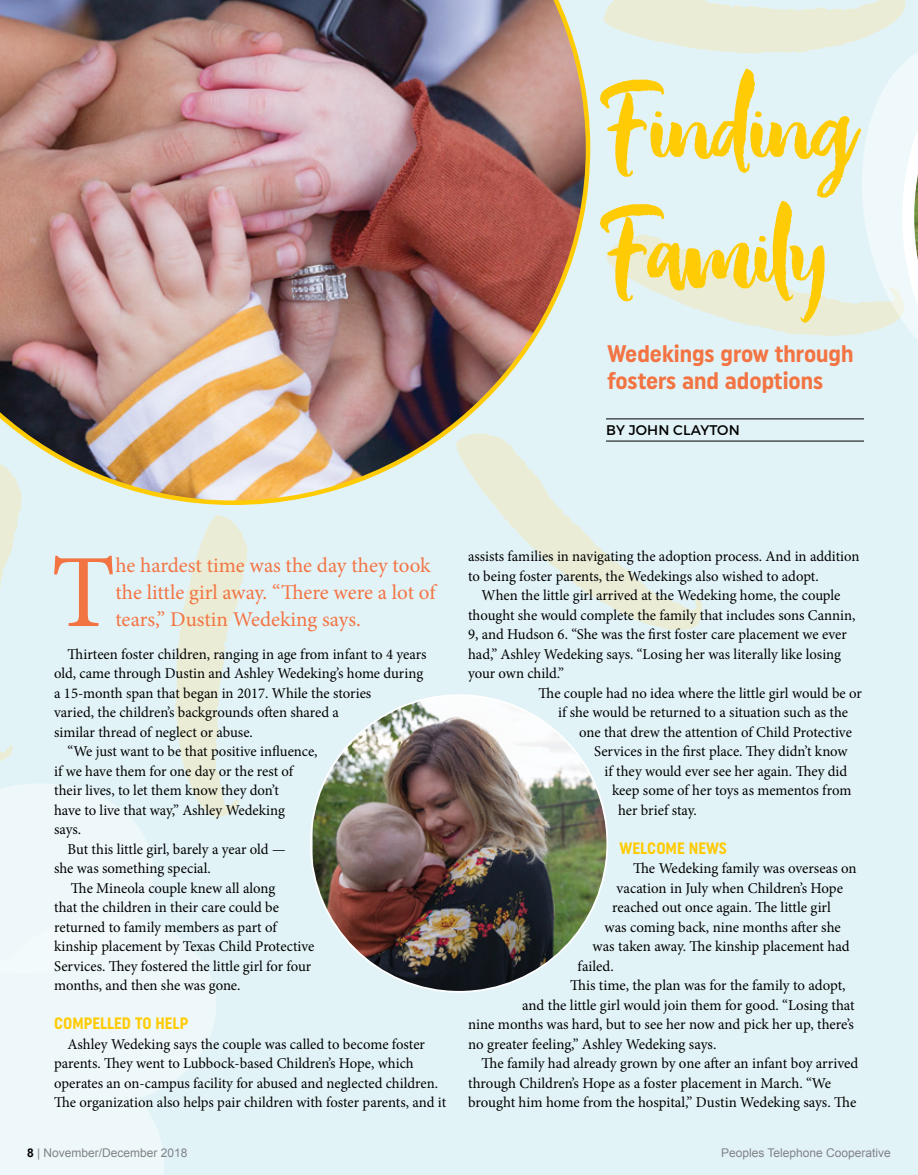
<style>
.page{position:relative;width:918px;height:1175px;background:#fff}
.page>*{position:absolute;margin:0;border:0;box-sizing:border-box;transform-origin:0 0}
.t1{font:135px/124.5px "Brushfire";letter-spacing:.01em;color:#ffcb05}
.t2{font:104.1px "Minion Pro";color:#f37443}
.t3{font:700 24px/27px "Uniform Condensed";color:#f37443}
.t4{font:21px/27px "Minion Pro";letter-spacing:-.005em;color:#f37443}
.t5{font:700 16.5px "Uniform Condensed";color:#ffcb05}
.t6{font:15px/19.5px "Minion Pro";color:#000}
.t7{font:13.95px "Montserrat";letter-spacing:.01em;color:#000}
.t8{font:12px "Arial";color:#808285}
.s1{font-weight:700;color:#000}
</style>
<div class="page">
<div style="left:0;top:0;width:918px;height:1174px;background:#e2f3f7"></div>
<img style="left:0;top:0;width:590px;height:505px">
<svg style="left:456px;top:433px;width:246px;height:197px"></svg>
<svg style="left:0;top:461px;width:248px;height:713px"></svg>
<img style="left:313px;top:697px;width:294px;height:294px">
<svg style="left:604px;top:0;width:314px;height:475px"></svg>
<h1 class="t1" style="left:600px;top:67px;width:254px">Finding<br>Family</h1>
<h3 class="t3" style="left:608px;top:339px;width:247px">Wedekings grow through fosters and adoptions</h3>
<p class="t7" style="left:606px;top:421px;width:135px">BY JOHN CLAYTON</p>
<h2 class="t2" style="left:51px;top:523px;width:66px">T</h2>
<h3 class="t4" style="left:115px;top:552px;width:322px">he hardest time was the day they took the little girl away. “There were a lot of tears,” Dustin Wedeking says.</h3>
<p class="t6" style="left:68px;top:644px;width:360px">Thirteen foster children, ranging in age from infant to 4 years</p>
<p class="t6" style="left:54px;top:664px;width:371px">old, came through Dustin and Ashley Wedeking’s home during</p>
<p class="t6" style="left:54px;top:683px;width:319px">a 15-month span that began in 2017. While the stories</p>
<p class="t6" style="left:54px;top:703px;width:286px">varied, the children’s backgrounds often shared a</p>
<p class="t6" style="left:54px;top:722px;width:200px">similar thread of neglect or abuse.</p>
<p class="t6" style="left:68px;top:742px;width:251px">“We just want to be that positive influence,</p>
<p class="t6" style="left:54px;top:761px;width:241px">if we have them for one day or the rest of</p>
<p class="t6" style="left:54px;top:781px;width:226px">their lives, to let them know they don’t</p>
<p class="t6" style="left:54px;top:800px;width:232px">have to live that way,” Ashley Wedeking</p>
<p class="t6" style="left:54px;top:820px;width:29px">says.</p>
<p class="t6" style="left:68px;top:839px;width:219px">But this little girl, barely a year old —</p>
<p class="t6" style="left:54px;top:859px;width:158px">she was something special.</p>
<p class="t6" style="left:71px;top:878px;width:206px">The Mineola couple knew all along</p>
<p class="t6" style="left:54px;top:898px;width:226px">that the children in their care could be</p>
<p class="t6" style="left:54px;top:917px;width:224px">returned to family members as part of</p>
<p class="t6" style="left:54px;top:937px;width:262px">kinship placement by Texas Child Protective</p>
<p class="t6" style="left:54px;top:956px;width:259px">Services. They fostered the little girl for four</p>
<p class="t6" style="left:54px;top:976px;width:188px">months, and then she was gone.</p>
<p class="t5" style="left:54px;top:1013px;width:136px">COMPELLED TO HELP</p>
<p class="t6" style="left:54px;top:1034px;width:394px;text-indent:13px">Ashley Wedeking says the couple was called to become foster parents. They went to Lubbock-based Children’s Hope, which operates an on-campus facility for abused and neglected children.<br>The organization also helps pair children with foster parents, and it</p>
<p class="t6" style="left:468px;top:547px;width:393px">assists families in navigating the adoption process. And in addition to being foster parents, the Wedekings also wished to adopt.</p>
<p class="t6" style="left:482px;top:586px;width:360px">When the little girl arrived at the Wedeking home, the couple</p>
<p class="t6" style="left:468px;top:605px;width:389px">thought she would complete the family that includes sons Cannin,</p>
<p class="t6" style="left:468px;top:625px;width:380px">9, and Hudson 6. “She was the first foster care placement we ever</p>
<p class="t6" style="left:468px;top:644px;width:374px">had,” Ashley Wedeking says. “Losing her was literally like losing</p>
<p class="t6" style="left:468px;top:664px;width:97px">your own child.”</p>
<p class="t6" style="left:539px;top:683px;width:325px">The couple had no idea where the little girl would be or</p>
<p class="t6" style="left:558px;top:703px;width:292px">if she would be returned to a situation such as the</p>
<p class="t6" style="left:579px;top:722px;width:274px">one that drew the attention of Child Protective</p>
<p class="t6" style="left:594px;top:742px;width:255px">Services in the first place. They didn’t know</p>
<p class="t6" style="left:605px;top:761px;width:244px">if they would ever see her again. They did</p>
<p class="t6" style="left:612px;top:781px;width:241px">keep some of her toys as mementos from</p>
<p class="t6" style="left:618px;top:800px;width:80px">her brief stay.</p>
<p class="t5" style="left:620px;top:838px;width:109px">WELCOME NEWS</p>
<p class="t6" style="left:633px;top:859px;width:225px">The Wedeking family was overseas on</p>
<p class="t6" style="left:617px;top:878px;width:228px">vacation in July when Children’s Hope</p>
<p class="t6" style="left:612px;top:898px;width:220px">reached out once again. The little girl</p>
<p class="t6" style="left:605px;top:917px;width:238px">was coming back, nine months after she</p>
<p class="t6" style="left:593px;top:937px;width:259px">was taken away. The kinship placement had</p>
<p class="t6" style="left:578px;top:956px;width:38px">failed.</p>
<p class="t6" style="left:570px;top:976px;width:277px">This time, the plan was for the family to adopt,</p>
<p class="t6" style="left:522px;top:995px;width:334px">and the little girl would join them for good. “Losing that</p>
<p class="t6" style="left:468px;top:1015px;width:387px">nine months was hard, but to see her now and pick her up, there’s</p>
<p class="t6" style="left:468px;top:1034px;width:250px">no greater feeling,” Ashley Wedeking says.</p>
<p class="t6" style="left:482px;top:1054px;width:378px">The family had already grown by one after an infant boy arrived</p>
<p class="t6" style="left:468px;top:1073px;width:365px">through Children’s Hope as a foster placement in March. “We</p>
<p class="t6" style="left:468px;top:1093px;width:390px">brought him home from the hospital,” Dustin Wedeking says. The</p>
<p class="t8" style="left:27px;top:1144px;width:162px"><span class="s1">8</span> | November/December 2018</p>
<p class="t8" style="left:721px;top:1144px;width:171px">Peoples Telephone Cooperative</p>
</div>
